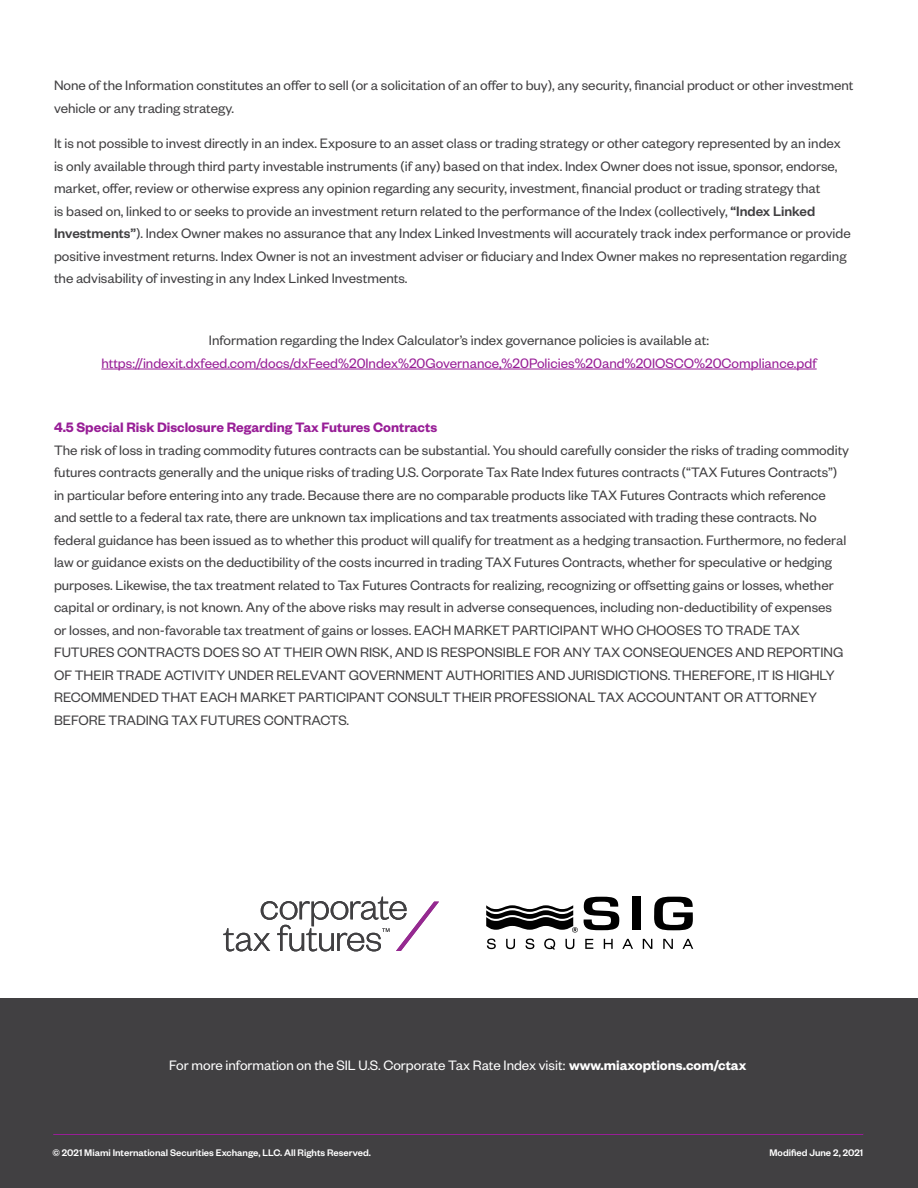
<style>
.page{position:relative;width:918px;height:1188px;background:#fff}
.page>*{position:absolute;margin:0;border:0;box-sizing:border-box;transform-origin:0 0}
.t1{font:15px/22.5px "Founders Grotesk";color:#414042}
.t2{font:15px "Founders Grotesk";color:#981e97}
.t3{font:15px "Founders Grotesk";color:#fff}
.t4{font:600 15px "Founders Grotesk";color:#981e97}
.t5{font:500 10.5px "Founders Grotesk";color:#fff}
.s1{font-weight:500}
.s2{font-weight:600}
</style>
<div class="page">
<div style="left:0;top:998px;width:918px;height:190px;background:#414042"></div>
<hr style="left:53px;top:1133px;width:810px;height:2px;background:#981e97">
<svg style="left:223px;top:897px;width:216px;height:54px"></svg>
<hr style="left:101px;top:369px;width:716px;height:1px;background:#981e97">
<div style="left:632px;top:897px;width:9px;height:33px;background:#000"></div>
<svg style="left:654px;top:897px;width:39px;height:33px"></svg>
<svg style="left:486px;top:896px;width:149px;height:54px"></svg>
<svg style="left:643px;top:939px;width:9px;height:10px"></svg>
<svg style="left:663px;top:939px;width:10px;height:10px"></svg>
<svg style="left:683px;top:939px;width:10px;height:10px"></svg>
<p class="t1" style="left:54px;top:74px;width:801px">None of the Information constitutes an offer to sell (or a solicitation of an offer to buy), any security, financial product or other investment vehicle or any trading strategy.</p>
<p class="t1" style="left:54px;top:131px;width:798px">It is not possible to invest directly in an index. Exposure to an asset class or trading strategy or other category represented by an index is only available through third party investable instruments (if any) based on that index. Index Owner does not issue, sponsor, endorse, market, offer, review or otherwise express any opinion regarding any security, investment, financial product or trading strategy that<br>is based on, linked to or seeks to provide an investment return related to the performance of the Index (collectively, <span class="s1">“Index Linked Investments”</span>). Index Owner makes no assurance that any Index Linked Investments will accurately track index performance or provide positive investment returns. Index Owner is not an investment adviser or fiduciary and Index Owner makes no representation regarding the advisability of investing in any Index Linked Investments.</p>
<p class="t1" style="left:209px;top:329px;width:502px">Information regarding the Index Calculator’s index governance policies is available at:</p>
<p class="t2" style="left:101px;top:354px;width:717px">https://indexit.dxfeed.com/docs/dxFeed%20Index%20Governance,%20Policies%20and%20IOSCO%20Compliance.pdf</p>
<p class="t4" style="left:54px;top:418px;width:385px">4.5 Special Risk Disclosure Regarding Tax Futures Contracts</p>
<p class="t1" style="left:54px;top:438px;width:797px">The risk of loss in trading commodity futures contracts can be substantial. You should carefully consider the risks of trading commodity futures contracts generally and the unique risks of trading U.S. Corporate Tax Rate Index futures contracts (“TAX Futures Contracts”) in particular before entering into any trade. Because there are no comparable products like TAX Futures Contracts which reference and settle to a federal tax rate, there are unknown tax implications and tax treatments associated with trading these contracts. No federal guidance has been issued as to whether this product will qualify for treatment as a hedging transaction. Furthermore, no federal law or guidance exists on the deductibility of the costs incurred in trading TAX Futures Contracts, whether for speculative or hedging purposes. Likewise, the tax treatment related to Tax Futures Contracts for realizing, recognizing or offsetting gains or losses, whether capital or ordinary, is not known. Any of the above risks may result in adverse consequences, including non-deductibility of expenses<br>or losses, and non-favorable tax treatment of gains or losses. EACH MARKET PARTICIPANT WHO CHOOSES TO TRADE TAX FUTURES CONTRACTS DOES SO AT THEIR OWN RISK, AND IS RESPONSIBLE FOR ANY TAX CONSEQUENCES AND REPORTING OF THEIR TRADE ACTIVITY UNDER RELEVANT GOVERNMENT AUTHORITIES AND JURISDICTIONS. THEREFORE, IT IS HIGHLY RECOMMENDED THAT EACH MARKET PARTICIPANT CONSULT THEIR PROFESSIONAL TAX ACCOUNTANT OR ATTORNEY BEFORE TRADING TAX FUTURES CONTRACTS.</p>
<p class="t3" style="left:169px;top:1057px;width:579px">For more information on the SIL U.S. Corporate Tax Rate Index visit: <span class="s2">www.miaxoptions.com/ctax</span></p>
<p class="t5" style="left:52px;top:1146px;width:320px">© 2021 Miami International Securities Exchange, LLC. All Rights Reserved.</p>
<p class="t5" style="left:770px;top:1146px;width:95px">Modified June 2, 2021</p>
</div>
